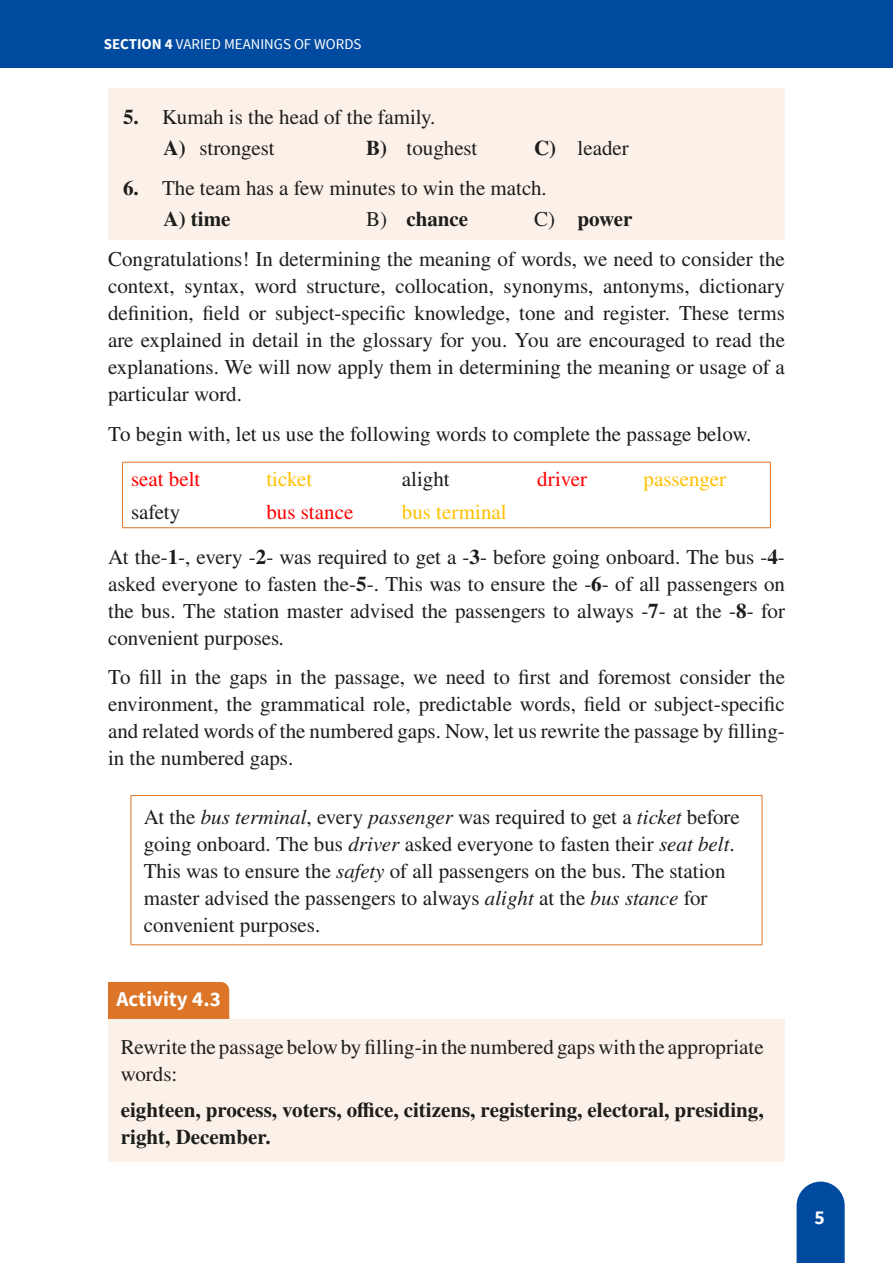
<style>
.page{position:relative;width:893px;height:1263px;background:#fff}
.page>*{position:absolute;margin:0;border:0;box-sizing:border-box;transform-origin:0 0}
.Body{font:21px/27px "STIX General";color:#1d1d1b;text-align:justify}
.Table_text_content{font:21px/27px "STIX General";color:#1d1d1b}
.Activity_Body{font:700 21px/27px "STIX General";color:#1d1d1b}
.Activity_Body_Single_line{font:21px/27px "STIX General";color:#1d1d1b}
.Activity_indent_single_line{font:21px "STIX General";color:#1d1d1b}
.Body_single_line{font:21px "STIX General";color:#1d1d1b}
.acitivity_indent_sub_objs{font:21px "STIX General";color:#1d1d1b}
.Body-2{font:21px "STIX General";color:#ffc000}
.Body-3{font:21px "STIX General";color:#f00}
.acitivity_indent_sub_objs-2{font:700 21px "STIX General";color:#1d1d1b}
.Activity_Heading{font:700 21px "Source Sans Pro";color:#fff}
.t1{font:700 19.5px "Source Sans Pro";color:#fff}
.t2{font:15px "Source Sans Pro";color:#fff}
.s1{font-weight:700}
.s2{font-weight:400}
.s3{font-style:italic}
</style>
<div class="page">
<div style="left:0;top:0;width:893px;height:68px;background:#004b9f"></div>
<svg style="left:797px;top:1181px;width:48px;height:82px;background:#1358a6"></svg>
<div style="left:108px;top:88px;width:677px;height:50px;background:#fbf1e9"></div>
<div style="left:108px;top:119px;width:677px;height:50px;background:#fbf1e9"></div>
<div style="left:108px;top:159px;width:677px;height:50px;background:#fbf1e9"></div>
<div style="left:108px;top:191px;width:677px;height:49px;background:#fbf1e9"></div>
<div style="left:108px;top:982px;width:121px;height:37px;background:#dc7527"></div>
<div style="left:108px;top:1019px;width:677px;height:89px;background:#fbf1e9"></div>
<div style="left:108px;top:1081px;width:677px;height:81px;background:#fbf1e9"></div>
<hr style="left:122px;top:462px;width:136px;height:1px;background:#dc7527">
<hr style="left:122px;top:463px;width:1px;height:32px;background:#dc7527">
<hr style="left:258px;top:462px;width:135px;height:1px;background:#dc7527">
<hr style="left:393px;top:462px;width:136px;height:1px;background:#dc7527">
<hr style="left:529px;top:462px;width:106px;height:1px;background:#dc7527">
<hr style="left:635px;top:462px;width:136px;height:1px;background:#dc7527">
<hr style="left:770px;top:463px;width:1px;height:32px;background:#dc7527">
<hr style="left:122px;top:495px;width:1px;height:32px;background:#dc7527">
<hr style="left:770px;top:495px;width:1px;height:32px;background:#dc7527">
<hr style="left:122px;top:527px;width:136px;height:1px;background:#dc7527">
<hr style="left:258px;top:527px;width:135px;height:1px;background:#dc7527">
<hr style="left:393px;top:527px;width:136px;height:1px;background:#dc7527">
<hr style="left:529px;top:527px;width:106px;height:1px;background:#dc7527">
<hr style="left:635px;top:527px;width:136px;height:1px;background:#dc7527">
<hr style="left:131px;top:795px;width:631px;height:1px;background:#dc7527">
<hr style="left:131px;top:796px;width:1px;height:148px;background:#dc7527">
<hr style="left:762px;top:796px;width:1px;height:148px;background:#dc7527">
<hr style="left:131px;top:944px;width:631px;height:1px;background:#dc7527">
<p class="t2" style="left:104px;top:35px;width:259px"><span class="s1">SECTION 4</span> VARIED MEANINGS OF WORDS</p>
<p class="Activity_indent_single_line" style="left:123px;top:102px;width:314px"><span class="s1">5.</span> Kumah is the head of the family.</p>
<p class="acitivity_indent_sub_objs" style="left:164px;top:134px;width:113px"><span class="s1">A)</span> strongest</p>
<p class="acitivity_indent_sub_objs" style="left:366px;top:134px;width:113px"><span class="s1">B)</span> toughest</p>
<p class="acitivity_indent_sub_objs" style="left:534px;top:134px;width:96px"><span class="s1">C)</span> leader</p>
<p class="Activity_indent_single_line" style="left:123px;top:173px;width:425px"><span class="s1">6.</span> The team has a few minutes to win the match.</p>
<p class="acitivity_indent_sub_objs-2" style="left:164px;top:204px;width:69px">A) time</p>
<p class="acitivity_indent_sub_objs-2" style="left:366px;top:204px;width:104px"><span class="s2">B)</span> chance</p>
<p class="acitivity_indent_sub_objs-2" style="left:534px;top:204px;width:100px"><span class="s2">C)</span> power</p>
<p class="Body" style="left:108px;top:246px;width:678px">Congratulations! In determining the meaning of words, we need to consider the context, syntax, word structure, collocation, synonyms, antonyms, dictionary definition, field or subject-specific knowledge, tone and register. These terms are explained in detail in the glossary for you. You are encouraged to read the explanations. We will now apply them in determining the meaning or usage of a particular word.</p>
<p class="Body_single_line" style="left:108px;top:419px;width:645px">To begin with, let us use the following words to complete the passage below.</p>
<p class="Body-3" style="left:131px;top:465px;width:71px">seat belt</p>
<p class="Body-2" style="left:266px;top:465px;width:47px">ticket</p>
<p class="Body" style="left:402px;top:467px;width:49px">alight</p>
<p class="Body-3" style="left:537px;top:465px;width:52px">driver</p>
<p class="Body-2" style="left:643px;top:465px;width:84px">passenger</p>
<p class="Body" style="left:131px;top:500px;width:51px">safety</p>
<p class="Body-3" style="left:266px;top:498px;width:88px">bus stance</p>
<p class="Body-2" style="left:402px;top:498px;width:106px">bus terminal</p>
<p class="Body" style="left:108px;top:544px;width:678px">At the-<span class="s1">1</span>-, every -<span class="s1">2</span>- was required to get a -<span class="s1">3</span>- before going onboard. The bus -<span class="s1">4</span>- asked everyone to fasten the-<span class="s1">5</span>-. This was to ensure the -<span class="s1">6</span>- of all passengers on the bus. The station master advised the passengers to always -<span class="s1">7</span>- at the -<span class="s1">8</span>- for convenient purposes<span class="s3">.</span></p>
<p class="Body" style="left:108px;top:665px;width:678px">To fill in the gaps in the passage, we need to first and foremost consider the environment, the grammatical role, predictable words, field or subject-specific and related words of the numbered gaps. Now, let us rewrite the passage by filling&shy;in the numbered gaps.</p>
<p class="Table_text_content" style="left:144px;top:804px;width:598px">At the <span class="s3">bus terminal</span>, every <span class="s3">passenger</span> was required to get a <span class="s3">ticket</span> before going onboard. The bus <span class="s3">driver</span> asked everyone to fasten their <span class="s3">seat belt</span>.<br>This was to ensure the <span class="s3">safety</span> of all passengers on the bus. The station master advised the passengers to always <span class="s3">alight</span> at the <span class="s3">bus stance</span> for convenient purposes.</p>
<p class="Activity_Heading" style="left:117px;top:986px;width:106px">Activity 4.3</p>
<p class="Activity_Body_Single_line" style="left:121px;top:1035px;width:644px">Rewrite the passage below by filling-in the numbered gaps with the appropriate words:</p>
<p class="Activity_Body" style="left:121px;top:1097px;width:644px">eighteen, process, voters, office, citizens, registering, electoral, presiding, right, December.</p>
<p class="t1" style="left:814px;top:1205px;width:12px">5</p>
</div>
